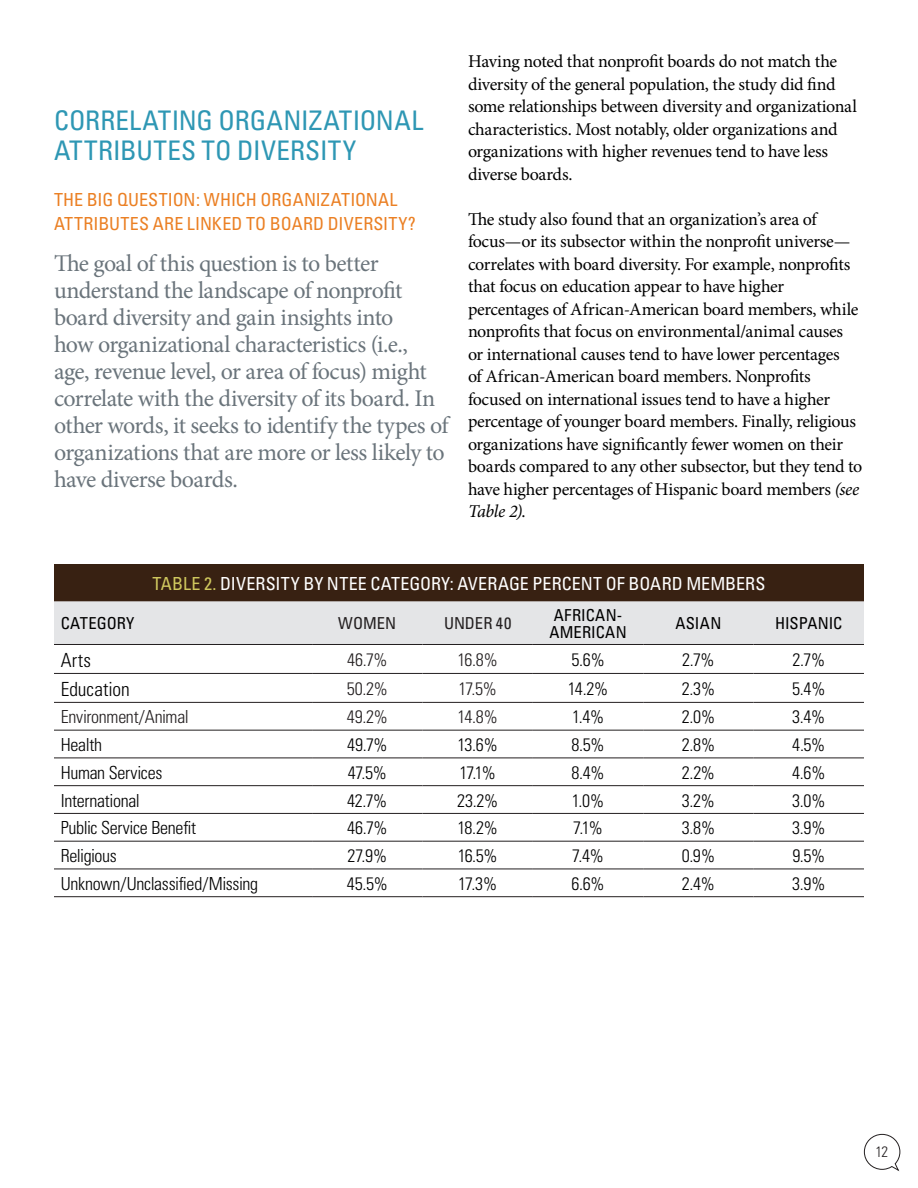
<style>
.page{position:relative;width:918px;height:1188px;background:#fff}
.page>*{position:absolute;margin:0;border:0;box-sizing:border-box;transform-origin:0 0}
.t1{font:condensed 27px/30px "Univers";letter-spacing:.005em;color:#2e97b4}
.t2{font:24px/27px "Minion Pro";letter-spacing:-.025em;color:#6a747b}
.t3{font:300 condensed 19.5px "Univers";color:#000}
.t4{font:18px/22.5px "Minion Pro";letter-spacing:-.02em;color:#000}
.t5{font:300 condensed 18px "Univers";letter-spacing:-.02em;color:#000}
.t6{font:condensed 18px/24px "Univers";letter-spacing:.005em;color:#eb8024}
.t7{font:condensed 18px "Univers";letter-spacing:.005em;color:#fff}
.t8{font:300 condensed 18px "Univers";letter-spacing:-.015em;color:#231f20}
.t9{font:condensed 16.5px/16.5px "Univers";letter-spacing:.005em;color:#000}
.t10{font:condensed 16.5px "Univers";color:#231f20}
.t11{font:300 condensed 15px "Univers";color:#231f20}
.s1{font-style:italic}
.s2{color:#cfc75e}
</style>
<div class="page">
<svg style="left:864px;top:1134px;width:37px;height:38px"></svg>
<div style="left:54px;top:564px;width:810px;height:37px;background:#382112"></div>
<div style="left:54px;top:601px;width:810px;height:43px;background:#e4e5e7"></div>
<hr style="left:54px;top:730px;width:258px;height:1px;background:#231f20">
<hr style="left:312px;top:730px;width:110px;height:1px;background:#231f20">
<hr style="left:422px;top:730px;width:111px;height:1px;background:#231f20">
<hr style="left:533px;top:730px;width:110px;height:1px;background:#231f20">
<hr style="left:643px;top:730px;width:111px;height:1px;background:#231f20">
<hr style="left:754px;top:730px;width:110px;height:1px;background:#231f20">
<hr style="left:54px;top:758px;width:258px;height:1px;background:#231f20">
<hr style="left:312px;top:758px;width:110px;height:1px;background:#231f20">
<hr style="left:422px;top:758px;width:111px;height:1px;background:#231f20">
<hr style="left:533px;top:758px;width:110px;height:1px;background:#231f20">
<hr style="left:643px;top:758px;width:111px;height:1px;background:#231f20">
<hr style="left:754px;top:758px;width:110px;height:1px;background:#231f20">
<hr style="left:54px;top:785px;width:258px;height:1px;background:#231f20">
<hr style="left:312px;top:785px;width:110px;height:1px;background:#231f20">
<hr style="left:422px;top:785px;width:111px;height:1px;background:#231f20">
<hr style="left:533px;top:785px;width:110px;height:1px;background:#231f20">
<hr style="left:643px;top:785px;width:111px;height:1px;background:#231f20">
<hr style="left:754px;top:785px;width:110px;height:1px;background:#231f20">
<hr style="left:54px;top:813px;width:258px;height:1px;background:#231f20">
<hr style="left:312px;top:813px;width:110px;height:1px;background:#231f20">
<hr style="left:422px;top:813px;width:111px;height:1px;background:#231f20">
<hr style="left:533px;top:813px;width:110px;height:1px;background:#231f20">
<hr style="left:643px;top:813px;width:111px;height:1px;background:#231f20">
<hr style="left:754px;top:813px;width:110px;height:1px;background:#231f20">
<hr style="left:54px;top:841px;width:258px;height:1px;background:#231f20">
<hr style="left:312px;top:841px;width:110px;height:1px;background:#231f20">
<hr style="left:422px;top:841px;width:111px;height:1px;background:#231f20">
<hr style="left:533px;top:841px;width:110px;height:1px;background:#231f20">
<hr style="left:643px;top:841px;width:111px;height:1px;background:#231f20">
<hr style="left:754px;top:841px;width:110px;height:1px;background:#231f20">
<hr style="left:54px;top:869px;width:258px;height:1px;background:#231f20">
<hr style="left:312px;top:869px;width:110px;height:1px;background:#231f20">
<hr style="left:422px;top:869px;width:111px;height:1px;background:#231f20">
<hr style="left:533px;top:869px;width:110px;height:1px;background:#231f20">
<hr style="left:643px;top:869px;width:111px;height:1px;background:#231f20">
<hr style="left:754px;top:869px;width:110px;height:1px;background:#231f20">
<hr style="left:54px;top:896px;width:258px;height:1px;background:#231f20">
<hr style="left:312px;top:896px;width:110px;height:1px;background:#231f20">
<hr style="left:422px;top:896px;width:111px;height:1px;background:#231f20">
<hr style="left:533px;top:896px;width:110px;height:1px;background:#231f20">
<hr style="left:643px;top:896px;width:111px;height:1px;background:#231f20">
<hr style="left:754px;top:896px;width:110px;height:1px;background:#231f20">
<hr style="left:54px;top:644px;width:258px;height:1px;background:#231f20">
<hr style="left:312px;top:644px;width:110px;height:1px;background:#231f20">
<hr style="left:422px;top:644px;width:111px;height:1px;background:#231f20">
<hr style="left:533px;top:644px;width:110px;height:1px;background:#231f20">
<hr style="left:643px;top:644px;width:111px;height:1px;background:#231f20">
<hr style="left:754px;top:644px;width:110px;height:1px;background:#231f20">
<hr style="left:54px;top:673px;width:258px;height:1px;background:#231f20">
<hr style="left:312px;top:673px;width:110px;height:1px;background:#231f20">
<hr style="left:422px;top:673px;width:111px;height:1px;background:#231f20">
<hr style="left:533px;top:673px;width:110px;height:1px;background:#231f20">
<hr style="left:643px;top:673px;width:111px;height:1px;background:#231f20">
<hr style="left:754px;top:673px;width:110px;height:1px;background:#231f20">
<hr style="left:54px;top:702px;width:258px;height:1px;background:#231f20">
<hr style="left:312px;top:702px;width:110px;height:1px;background:#231f20">
<hr style="left:422px;top:702px;width:111px;height:1px;background:#231f20">
<hr style="left:533px;top:702px;width:110px;height:1px;background:#231f20">
<hr style="left:643px;top:702px;width:111px;height:1px;background:#231f20">
<hr style="left:754px;top:702px;width:110px;height:1px;background:#231f20">
<p class="t1" style="left:54px;top:105px;width:371px">CORRELATING ORGANIZATIONAL<br>ATTRIBUTES TO DIVERSITY</p>
<p class="t6" style="left:54px;top:187px;width:363px">THE BIG QUESTION: WHICH ORGANIZATIONAL<br>ATTRIBUTES ARE LINKED TO BOARD DIVERSITY?</p>
<p class="t2" style="left:54px;top:250px;width:396px">The goal of this question is to better understand the landscape of nonprofit board diversity and gain insights into<br>how organizational characteristics (i.e., age, revenue level, or area of focus) might correlate with the diversity of its board. In other words, it seeks to identify the types of organizations that are more or less likely to have diverse boards.</p>
<p class="t4" style="left:468px;top:50px;width:390px">Having noted that nonprofit boards do not match the diversity of the general population, the study did find some relationships between diversity and organizational characteristics. Most notably, older organizations and organizations with higher revenues tend to have less diverse boards.</p>
<p class="t4" style="left:468px;top:208px;width:396px">The study also found that an organization’s area of focus—or its subsector within the nonprofit universe— correlates with board diversity. For example, nonprofits that focus on education appear to have higher percentages of African-American board members, while nonprofits that focus on environmental/animal causes or international causes tend to have lower percentages<br>of African-American board members. Nonprofits focused on international issues tend to have a higher percentage of younger board members. Finally, religious organizations have significantly fewer women on their boards compared to any other subsector, but they tend to have higher percentages of Hispanic board members <span class="s1">(see Table 2)</span>.</p>
<p class="t7" style="left:153px;top:572px;width:614px"><span class="s2">TABLE 2.</span> DIVERSITY BY NTEE CATEGORY: AVERAGE PERCENT OF BOARD MEMBERS</p>
<p class="t9" style="left:61px;top:615px;width:75px">CATEGORY</p>
<p class="t10" style="left:338px;top:613px;width:60px">WOMEN</p>
<p class="t10" style="left:444px;top:613px;width:69px">UNDER 40</p>
<p class="t9" style="left:549px;top:607px;width:79px">AFRICAN-<br>AMERICAN</p>
<p class="t9" style="left:676px;top:615px;width:47px">ASIAN</p>
<p class="t9" style="left:775px;top:615px;width:69px">HISPANIC</p>
<p class="t3" style="left:61px;top:648px;width:32px">Arts</p>
<p class="t8" style="left:347px;top:649px;width:42px">46.7%</p>
<p class="t8" style="left:458px;top:649px;width:42px">16.8%</p>
<p class="t5" style="left:571px;top:649px;width:35px">5.6%</p>
<p class="t5" style="left:682px;top:649px;width:34px">2.7%</p>
<p class="t5" style="left:793px;top:649px;width:34px">2.7%</p>
<p class="t3" style="left:61px;top:677px;width:70px">Education</p>
<p class="t8" style="left:347px;top:678px;width:43px">50.2%</p>
<p class="t8" style="left:459px;top:678px;width:40px">17.5%</p>
<p class="t5" style="left:568px;top:678px;width:42px">14.2%</p>
<p class="t5" style="left:682px;top:678px;width:35px">2.3%</p>
<p class="t5" style="left:792px;top:678px;width:35px">5.4%</p>
<p class="t8" style="left:61px;top:706px;width:129px">Environment/Animal</p>
<p class="t8" style="left:347px;top:706px;width:43px">49.2%</p>
<p class="t8" style="left:457px;top:706px;width:42px">14.8%</p>
<p class="t5" style="left:572px;top:706px;width:34px">1.4%</p>
<p class="t5" style="left:682px;top:706px;width:35px">2.0%</p>
<p class="t5" style="left:792px;top:706px;width:34px">3.4%</p>
<p class="t5" style="left:61px;top:734px;width:43px">Health</p>
<p class="t5" style="left:347px;top:734px;width:42px">49.7%</p>
<p class="t5" style="left:458px;top:734px;width:42px">13.6%</p>
<p class="t5" style="left:572px;top:734px;width:34px">8.5%</p>
<p class="t5" style="left:682px;top:734px;width:35px">2.8%</p>
<p class="t5" style="left:792px;top:734px;width:35px">4.5%</p>
<p class="t5" style="left:61px;top:762px;width:103px">Human Services</p>
<p class="t5" style="left:348px;top:762px;width:40px">47.5%</p>
<p class="t5" style="left:459px;top:762px;width:38px">17.1%</p>
<p class="t5" style="left:572px;top:762px;width:35px">8.4%</p>
<p class="t5" style="left:682px;top:762px;width:35px">2.2%</p>
<p class="t5" style="left:792px;top:762px;width:35px">4.6%</p>
<p class="t5" style="left:61px;top:790px;width:81px">International</p>
<p class="t5" style="left:347px;top:790px;width:42px">42.7%</p>
<p class="t5" style="left:457px;top:790px;width:43px">23.2%</p>
<p class="t5" style="left:572px;top:790px;width:34px">1.0%</p>
<p class="t5" style="left:682px;top:790px;width:35px">3.2%</p>
<p class="t5" style="left:792px;top:790px;width:35px">3.0%</p>
<p class="t5" style="left:61px;top:817px;width:137px">Public Service Benefit</p>
<p class="t5" style="left:347px;top:817px;width:42px">46.7%</p>
<p class="t5" style="left:458px;top:817px;width:42px">18.2%</p>
<p class="t5" style="left:573px;top:817px;width:31px">7.1%</p>
<p class="t5" style="left:682px;top:817px;width:35px">3.8%</p>
<p class="t5" style="left:792px;top:817px;width:35px">3.9%</p>
<p class="t5" style="left:61px;top:845px;width:58px">Religious</p>
<p class="t5" style="left:347px;top:845px;width:41px">27.9%</p>
<p class="t5" style="left:458px;top:845px;width:41px">16.5%</p>
<p class="t5" style="left:572px;top:845px;width:33px">7.4%</p>
<p class="t5" style="left:682px;top:845px;width:35px">0.9%</p>
<p class="t5" style="left:792px;top:845px;width:34px">9.5%</p>
<p class="t5" style="left:61px;top:873px;width:199px">Unknown/Unclassified/Missing</p>
<p class="t5" style="left:347px;top:873px;width:43px">45.5%</p>
<p class="t5" style="left:458px;top:873px;width:40px">17.3%</p>
<p class="t5" style="left:571px;top:873px;width:35px">6.6%</p>
<p class="t5" style="left:682px;top:873px;width:35px">2.4%</p>
<p class="t5" style="left:792px;top:873px;width:35px">3.9%</p>
<p class="t11" style="left:876px;top:1143px;width:14px">12</p>
</div>
